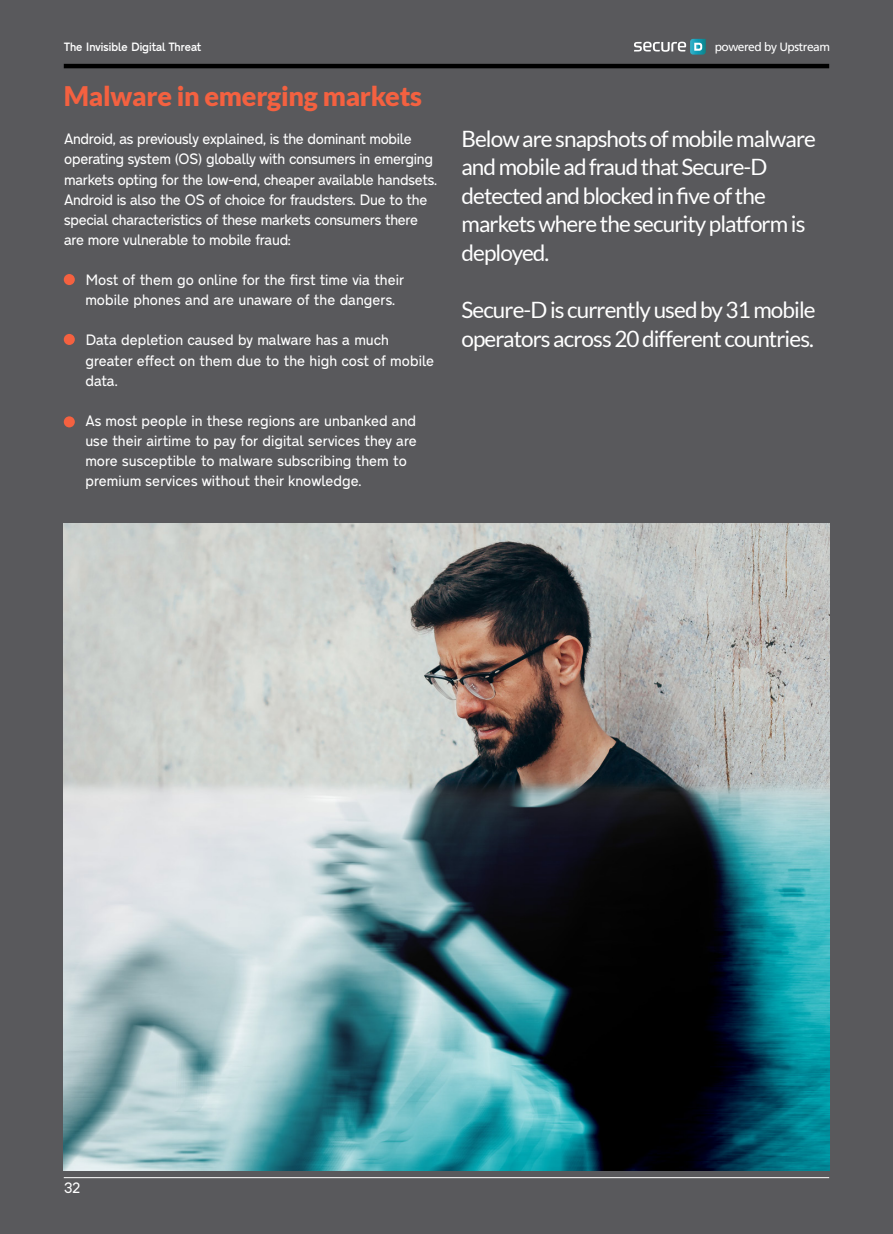
<style>
.page{position:relative;width:893px;height:1234px;background:#fff}
.page>*{position:absolute;margin:0;border:0;box-sizing:border-box;transform-origin:0 0}
.t1{font:900 27px "Lato";letter-spacing:-.01em;color:#f46140}
.t2{font:22.5px/28.5px "Lato";letter-spacing:-.04em;color:#fff}
.t3{font:15px/20.1px "CF Dromon";letter-spacing:-.05em;color:#fff}
.t4{font:500 12px "CF Dromon";letter-spacing:-.05em;color:#fff}
.t5{font:12px "Frutiger";letter-spacing:-.04em;color:#fff}
</style>
<div class="page">
<div style="left:0;top:0;width:892px;height:1233px;background:#59595c"></div>
<svg style="left:634px;top:39px;width:72px;height:16px"></svg>
<hr style="left:64px;top:1177px;width:765px;height:1px;background:#fff">
<hr style="left:64px;top:64px;width:765px;height:4px;background:#000">
<img style="left:64px;top:523px;width:765px;height:646px">
<div style="left:64px;top:274px;width:11px;height:11px;background:#f46140;border-radius:50%"></div>
<div style="left:64px;top:334px;width:11px;height:11px;background:#f46140;border-radius:50%"></div>
<div style="left:64px;top:416px;width:11px;height:11px;background:#f46140;border-radius:50%"></div>
<p class="t4" style="left:64px;top:39px;width:139px">The Invisible Digital Threat</p>
<p class="t5" style="left:715px;top:40px;width:117px">powered by Upstream</p>
<h1 class="t1" style="left:64px;top:80px;width:360px">Malware in emerging markets</h1>
<p class="t3" style="left:64px;top:128px;width:375px">Android, as previously explained, is the dominant mobile operating system (OS) globally with consumers in emerging markets opting for the low-end, cheaper available handsets.<br>Android is also the OS of choice for fraudsters. Due to the special characteristics of these markets consumers there are more vulnerable to mobile fraud:</p>
<p class="t3" style="left:85px;top:269px;width:321px">Most of them go online for the first time via their mobile phones and are unaware of the dangers.</p>
<p class="t3" style="left:85px;top:329px;width:351px">Data depletion caused by malware has a much greater effect on them due to the high cost of mobile data.</p>
<p class="t3" style="left:85px;top:410px;width:334px">As most people in these regions are unbanked and use their airtime to pay for digital services they are more susceptible to malware subscribing them to premium services without their knowledge.</p>
<h2 class="t2" style="left:461px;top:124px;width:356px">Below are snapshots of mobile malware and mobile ad fraud that Secure-D detected and blocked in five of the markets where the security platform is deployed.</h2>
<h2 class="t2" style="left:461px;top:295px;width:356px">Secure-D is currently used by 31 mobile operators across 20 different countries.</h2>
<p class="t3" style="left:64px;top:1177px;width:19px">32</p>
</div>
